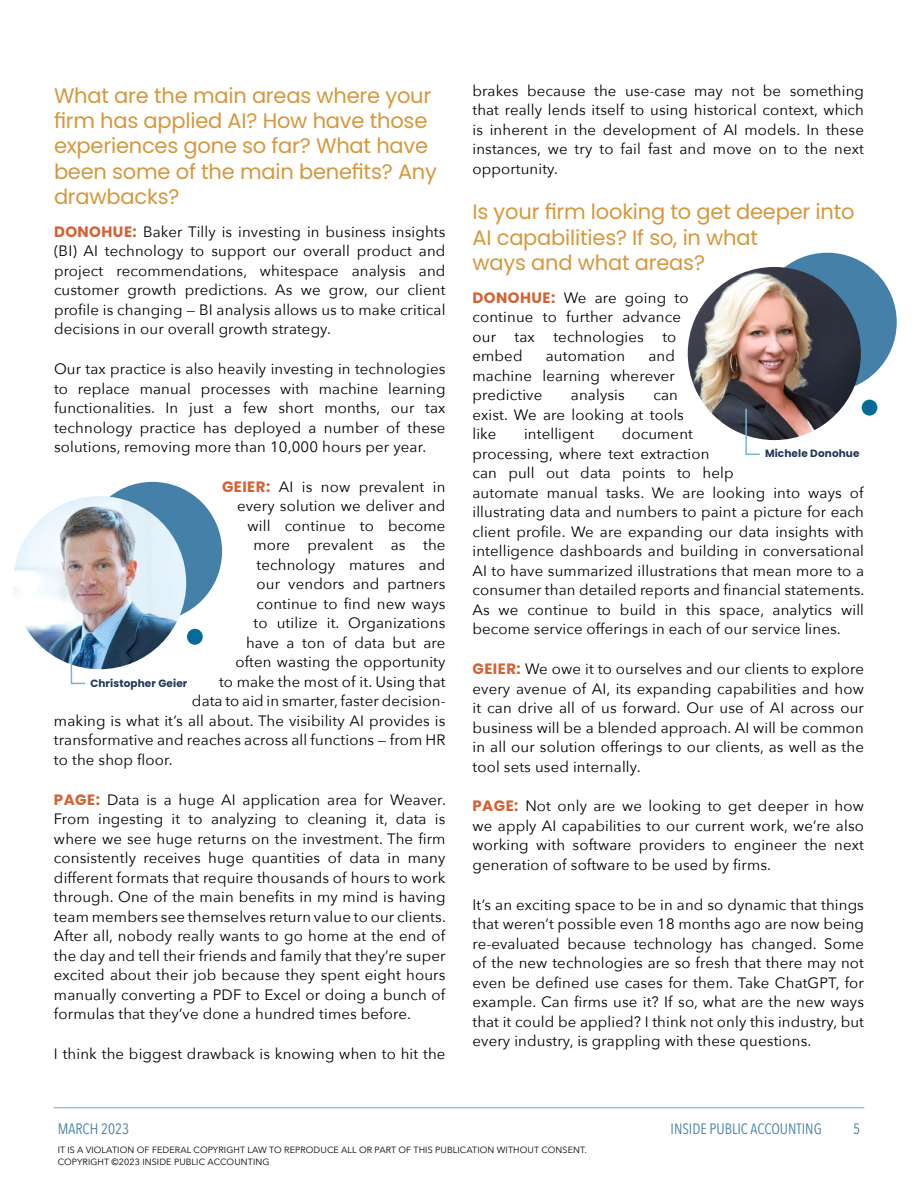
<style>
.page{position:relative;width:918px;height:1188px;background:#fff}
.page>*{position:absolute;margin:0;border:0;box-sizing:border-box;transform-origin:0 0}
.t1{font:21px/25.2px "Poppins";letter-spacing:-.01em;color:#d6973c}
.t2{font:15px/19.5px "Avenir Next";letter-spacing:.01em;color:#000;text-align:justify}
.t3{font:15px "Avenir Next Condensed";color:#4580a8}
.t4{font:700 10.5px "Poppins";letter-spacing:.01em;color:#213957}
.t5{font:9px/12px "Avenir Next";letter-spacing:.01em;color:#000}
.s1{font-family:"Poppins";font-weight:700;color:#d26233}
</style>
<div class="page">
<div style="left:83px;top:482px;width:139px;height:139px;background:#4580a8;border-radius:50%"></div>
<div style="left:187px;top:629px;width:16px;height:16px;background:#066b96;border-radius:50%"></div>
<img style="left:13px;top:496px;width:173px;height:173px;border-radius:87px">
<svg style="left:70px;top:636px;width:17px;height:49px"></svg>
<div style="left:758px;top:253px;width:139px;height:139px;background:#4580a8;border-radius:50%"></div>
<div style="left:862px;top:400px;width:15px;height:16px;background:#066b96;border-radius:50%"></div>
<img style="left:688px;top:267px;width:173px;height:173px;border-radius:87px">
<svg style="left:745px;top:407px;width:16px;height:48px"></svg>
<hr style="left:54px;top:1107px;width:810px;height:1px;background:#7bb4d2">
<h1 class="t1" style="left:54px;top:83px;width:385px">What are the main areas where your firm has applied AI? How have those experiences gone so far? What have been some of the main benefits? Any drawbacks?</h1>
<p class="t2" style="left:54px;top:221px;width:393px"><span class="s1">DONOHUE:</span> Baker Tilly is investing in business insights (BI) AI technology to support our overall product and project recommendations, whitespace analysis and customer growth predictions. As we grow, our client profile is changing — BI analysis allows us to make critical decisions in our overall growth strategy.</p>
<p class="t2" style="left:54px;top:358px;width:393px">Our tax practice is also heavily investing in technologies to replace manual processes with machine learning functionalities. In just a few short months, our tax technology practice has deployed a number of these solutions, removing more than 10,000 hours per year.</p>
<p class="t2" style="left:222px;top:476px;width:225px"><span class="s1">GEIER:</span> AI is now prevalent in</p>
<p class="t2" style="left:237px;top:496px;width:210px">every solution we deliver and</p>
<p class="t2" style="left:248px;top:515px;width:200px">will continue to become</p>
<p class="t2" style="left:254px;top:535px;width:194px">more prevalent as the</p>
<p class="t2" style="left:256px;top:554px;width:191px">technology matures and</p>
<p class="t2" style="left:256px;top:574px;width:190px">our vendors and partners</p>
<p class="t2" style="left:256px;top:593px;width:191px">continue to find new ways</p>
<p class="t2" style="left:254px;top:613px;width:193px">to utilize it. Organizations</p>
<p class="t2" style="left:246px;top:632px;width:201px">have a ton of data but are</p>
<p class="t2" style="left:236px;top:652px;width:211px">often wasting the opportunity</p>
<p class="t2" style="left:219px;top:671px;width:228px">to make the most of it. Using that</p>
<p class="t2" style="left:192px;top:691px;width:255px">data to aid in smarter, faster decision-</p>
<p class="t2" style="left:54px;top:710px;width:393px">making is what it’s all about. The visibility AI provides is</p>
<p class="t2" style="left:54px;top:730px;width:393px">transformative and reaches across all functions — from HR</p>
<p class="t2" style="left:54px;top:749px;width:120px">to the shop floor.</p>
<p class="t2" style="left:54px;top:789px;width:393px"><span class="s1">PAGE:</span> Data is a huge AI application area for Weaver.<br>From ingesting it to analyzing to cleaning it, data is where we see huge returns on the investment. The firm consistently receives huge quantities of data in many different formats that require thousands of hours to work through. One of the main benefits in my mind is having team members see themselves return value to our clients.<br>After all, nobody really wants to go home at the end of the day and tell their friends and family that they’re super excited about their job because they spent eight hours manually converting a PDF to Excel or doing a bunch of formulas that they’ve done a hundred times before.</p>
<p class="t2" style="left:54px;top:1043px;width:393px">I think the biggest drawback is knowing when to hit the</p>
<p class="t4" style="left:90px;top:677px;width:99px">Christopher Geier</p>
<p class="t2" style="left:472px;top:80px;width:393px">brakes because the use-case may not be something that really lends itself to using historical context, which is inherent in the development of AI models. In these instances, we try to fail fast and move on to the next opportunity.</p>
<h1 class="t1" style="left:472px;top:200px;width:384px">Is your firm looking to get deeper into<br>AI capabilities? If so, in what<br>ways and what areas?</h1>
<p class="t2" style="left:472px;top:287px;width:218px;text-align:left"><span class="s1">DONOHUE:</span> We are going to continue to further advance our tax technologies to embed</p>
<p class="t2" style="left:472px;top:346px;width:204px;text-indent:176px">and machine learning wherever predictive</p>
<p class="t2" style="left:546px;top:346px;width:81px">automation</p>
<p class="t2" style="left:571px;top:385px;width:55px">analysis</p>
<p class="t2" style="left:472px;top:385px;width:213px;text-align:left;text-indent:181px">can exist. We are looking at tools like</p>
<p class="t2" style="left:472px;top:424px;width:393px;text-align:left;text-indent:149px">document<br>processing, where text extraction<br>can pull out data points to help<br>automate manual tasks. We are looking into ways of illustrating data and numbers to paint a picture for each client profile. We are expanding our data insights with intelligence dashboards and building in conversational AI to have summarized illustrations that mean more to a consumer than detailed reports and financial statements.<br>As we continue to build in this space, analytics will become service offerings in each of our service lines.</p>
<p class="t2" style="left:472px;top:658px;width:393px"><span class="s1">GEIER:</span> We owe it to ourselves and our clients to explore every avenue of AI, its expanding capabilities and how it can drive all of us forward. Our use of AI across our business will be a blended approach. AI will be common in all our solution offerings to our clients, as well as the tool sets used internally.</p>
<p class="t2" style="left:472px;top:796px;width:393px"><span class="s1">PAGE:</span> Not only are we looking to get deeper in how we apply AI capabilities to our current work, we’re also working with software providers to engineer the next generation of software to be used by firms.</p>
<p class="t2" style="left:472px;top:894px;width:393px">It’s an exciting space to be in and so dynamic that things that weren’t possible even 18 months ago are now being re-evaluated because technology has changed. Some of the new technologies are so fresh that there may not even be defined use cases for them. Take ChatGPT, for example. Can firms use it? If so, what are the new ways that it could be applied? I think not only this industry, but every industry, is grappling with these questions.</p>
<p class="t2" style="left:524px;top:424px;width:72px">intelligent</p>
<p class="t4" style="left:765px;top:448px;width:96px">Michele Donohue</p>
<p class="t3" style="left:58px;top:1116px;width:73px">MARCH 2023</p>
<p class="t3" style="left:671px;top:1116px;width:153px">INSIDE PUBLIC ACCOUNTING</p>
<p class="t3" style="left:853px;top:1116px;width:9px">5</p>
<p class="t5" style="left:58px;top:1143px;width:531px">IT IS A VIOLATION OF FEDERAL COPYRIGHT LAW TO REPRODUCE ALL OR PART OF THIS PUBLICATION WITHOUT CONSENT.<br>COPYRIGHT ©2023 INSIDE PUBLIC ACCOUNTING</p>
</div>
